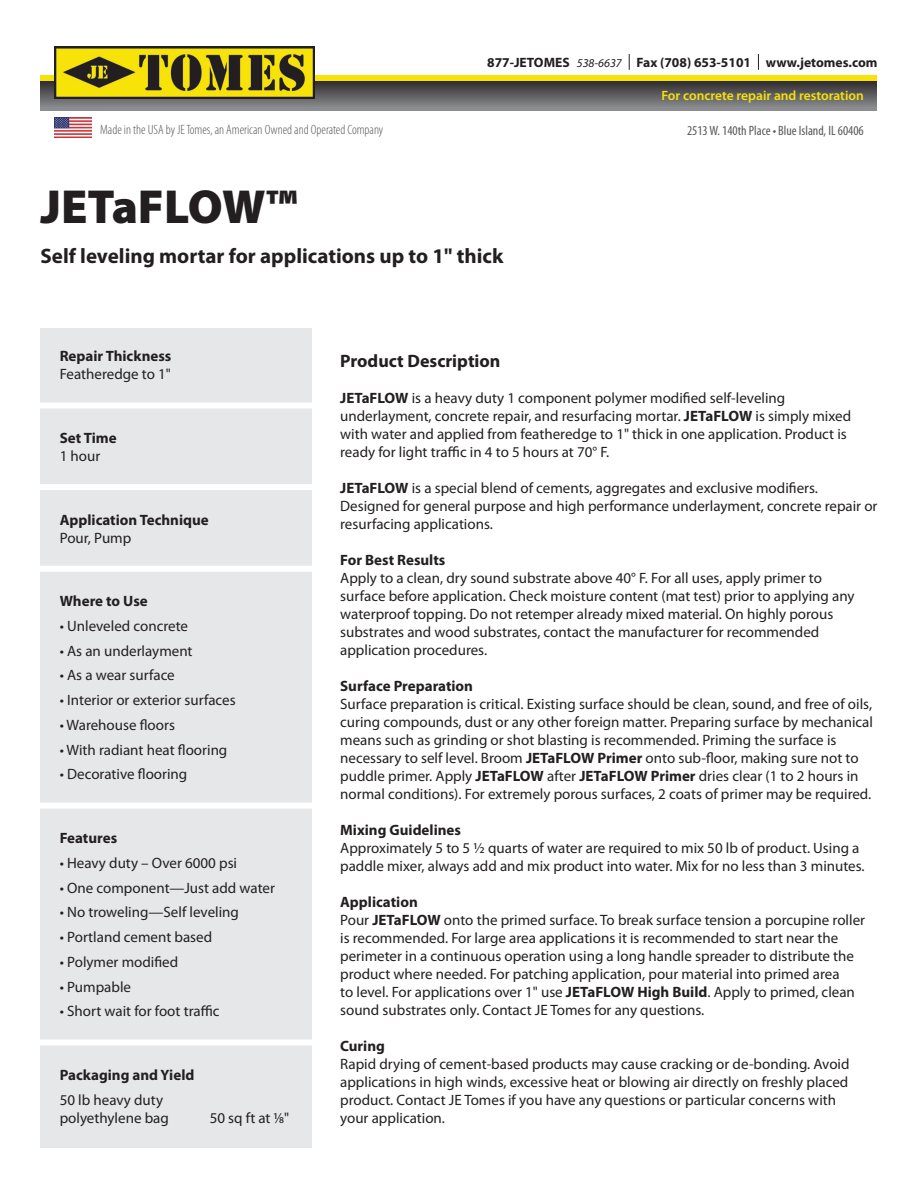
<style>
.page{position:relative;width:918px;height:1188px;background:#fff}
.page>*{position:absolute;margin:0;border:0;box-sizing:border-box;transform-origin:0 0}
.t1{font:900 48px "Myriad Pro";color:#231f20}
.t2{font:700 21px "Myriad Pro";color:#231f20}
.t3{font:700 18px "Myriad Pro";color:#231f20}
.t4{font:15px/18px "Myriad Pro";color:#231f20}
.t5{font:700 15px "Myriad Pro";color:#231f20}
.t6{font:300 condensed 13.5px "Myriad Pro";color:#57585a}
.t7{font:700 13.5px "Myriad Pro";color:#231f20}
.t8{font:condensed 13.5px "Myriad Pro";color:#57585a}
.t9{font:600 13.5px "Myriad Pro";color:#f7e307}
.s1{font-weight:400;font-style:italic;font-size:12px}
.s2{font-weight:700}
</style>
<div class="page">
<div style="left:40px;top:328px;width:272px;height:820px;background:#e6e7e9"></div>
<div style="left:29px;top:1039px;width:290px;height:6px;background:#fff"></div>
<div style="left:29px;top:803px;width:290px;height:6px;background:#fff"></div>
<div style="left:29px;top:566px;width:290px;height:6px;background:#fff"></div>
<div style="left:29px;top:484px;width:290px;height:6px;background:#fff"></div>
<div style="left:29px;top:402px;width:290px;height:6px;background:#fff"></div>
<div style="left:40px;top:78px;width:838px;height:33px;background:#8b8d90"></div>
<svg style="left:40px;top:81px;width:838px;height:26px;background:#5e5d60"></svg>
<div style="left:40px;top:75px;width:838px;height:6px;background:#f7e307"></div>
<img style="left:54px;top:47px;width:261px;height:52px">
<img style="left:54px;top:118px;width:38px;height:20px">
<svg style="left:629px;top:54px;width:1px;height:16px"></svg>
<svg style="left:758px;top:54px;width:1px;height:16px"></svg>
<p class="t7" style="left:487px;top:54px;width:392px">877-JETOMES <span class="s1">538-6637</span> Fax (708) 653-5101 www.jetomes.com</p>
<p class="t6" style="left:100px;top:122px;width:285px">Made in the USA by JE Tomes, an American Owned and Operated Company</p>
<h1 class="t1" style="left:40px;top:175px;width:258px">JETaFLOW™</h1>
<h2 class="t2" style="left:40px;top:242px;width:464px">Self leveling mortar for applications up to 1" thick</h2>
<p class="t9" style="left:661px;top:87px;width:204px">For concrete repair and restoration</p>
<p class="t8" style="left:687px;top:122px;width:178px">2513 W. 140th Place • Blue Island, IL 60406</p>
<p class="t5" style="left:60px;top:346px;width:113px">Repair Thickness</p>
<p class="t4" style="left:60px;top:365px;width:113px">Featheredge to 1"</p>
<p class="t5" style="left:60px;top:428px;width:58px">Set Time</p>
<p class="t4" style="left:60px;top:447px;width:42px">1 hour</p>
<p class="t5" style="left:60px;top:510px;width:151px">Application Technique</p>
<p class="t4" style="left:60px;top:528px;width:73px">Pour, Pump</p>
<p class="t5" style="left:60px;top:591px;width:90px">Where to Use</p>
<p class="t4" style="left:60px;top:617px;width:130px">• Unleveled concrete</p>
<p class="t4" style="left:60px;top:641px;width:134px">• As an underlayment</p>
<p class="t4" style="left:60px;top:666px;width:117px">• As a wear surface</p>
<p class="t4" style="left:60px;top:691px;width:177px">• Interior or exterior surfaces</p>
<p class="t4" style="left:60px;top:716px;width:117px">• Warehouse floors</p>
<p class="t4" style="left:60px;top:740px;width:169px">• With radiant heat flooring</p>
<p class="t4" style="left:60px;top:765px;width:129px">• Decorative flooring</p>
<p class="t5" style="left:60px;top:828px;width:59px">Features</p>
<p class="t4" style="left:60px;top:854px;width:179px">• Heavy duty – Over 6000 psi</p>
<p class="t4" style="left:60px;top:878px;width:217px">• One component—Just add water</p>
<p class="t4" style="left:60px;top:903px;width:181px">• No troweling—Self leveling</p>
<p class="t4" style="left:60px;top:928px;width:154px">• Portland cement based</p>
<p class="t4" style="left:60px;top:953px;width:120px">• Polymer modified</p>
<p class="t4" style="left:60px;top:977px;width:73px">• Pumpable</p>
<p class="t4" style="left:60px;top:1002px;width:161px">• Short wait for foot traffic</p>
<p class="t5" style="left:60px;top:1065px;width:136px">Packaging and Yield</p>
<p class="t4" style="left:60px;top:1090px;width:111px">50 lb heavy duty polyethylene bag</p>
<p class="t4" style="left:210px;top:1108px;width:81px">50 sq ft at 1/8"</p>
<p class="t3" style="left:340px;top:349px;width:162px">Product Description</p>
<p class="t4" style="left:340px;top:388px;width:512px"><span class="s2">JETaFLOW</span> is a heavy duty 1 component polymer modified self-leveling underlayment, concrete repair, and resurfacing mortar. <span class="s2">JETaFLOW</span> is simply mixed with water and applied from featheredge to 1" thick in one application. Product is ready for light traffic in 4 to 5 hours at 70° F.</p>
<p class="t4" style="left:340px;top:478px;width:539px"><span class="s2">JETaFLOW</span> is a special blend of cements, aggregates and exclusive modifiers.<br>Designed for general purpose and high performance underlayment, concrete repair or resurfacing applications.</p>
<p class="t5" style="left:340px;top:550px;width:107px">For Best Results</p>
<p class="t4" style="left:340px;top:568px;width:516px">Apply to a clean, dry sound substrate above 40° F. For all uses, apply primer to surface before application. Check moisture content (mat test) prior to applying any waterproof topping. Do not retemper already mixed material. On highly porous substrates and wood substrates, contact the manufacturer for recommended application procedures.</p>
<p class="t5" style="left:340px;top:676px;width:134px">Surface Preparation</p>
<p class="t4" style="left:340px;top:694px;width:534px">Surface preparation is critical. Existing surface should be clean, sound, and free of oils, curing compounds, dust or any other foreign matter. Preparing surface by mechanical means such as grinding or shot blasting is recommended. Priming the surface is necessary to self level. Broom <span class="s2">JETaFLOW Primer</span> onto sub-floor, making sure not to puddle primer. Apply <span class="s2">JETaFLOW</span> after <span class="s2">JETaFLOW Primer</span> dries clear (1 to 2 hours in normal conditions). For extremely porous surfaces, 2 coats of primer may be required.</p>
<p class="t5" style="left:340px;top:820px;width:122px">Mixing Guidelines</p>
<p class="t4" style="left:340px;top:838px;width:526px">Approximately 5 to 5 ½ quarts of water are required to mix 50 lb of product. Using a paddle mixer, always add and mix product into water. Mix for no less than 3 minutes.</p>
<p class="t4" style="left:340px;top:892px;width:526px"><span class="s2">Application<br></span>Pour <span class="s2">JETaFLOW</span> onto the primed surface. To break surface tension a porcupine roller is recommended. For large area applications it is recommended to start near the perimeter in a continuous operation using a long handle spreader to distribute the product where needed. For patching application, pour material into primed area<br>to level. For applications over 1" use <span class="s2">JETaFLOW High Build</span>. Apply to primed, clean sound substrates only. Contact JE Tomes for any questions.</p>
<p class="t5" style="left:340px;top:1036px;width:46px">Curing</p>
<p class="t4" style="left:340px;top:1054px;width:511px">Rapid drying of cement-based products may cause cracking or de-bonding. Avoid applications in high winds, excessive heat or blowing air directly on freshly placed product. Contact JE Tomes if you have any questions or particular concerns with your application.</p>
</div>
